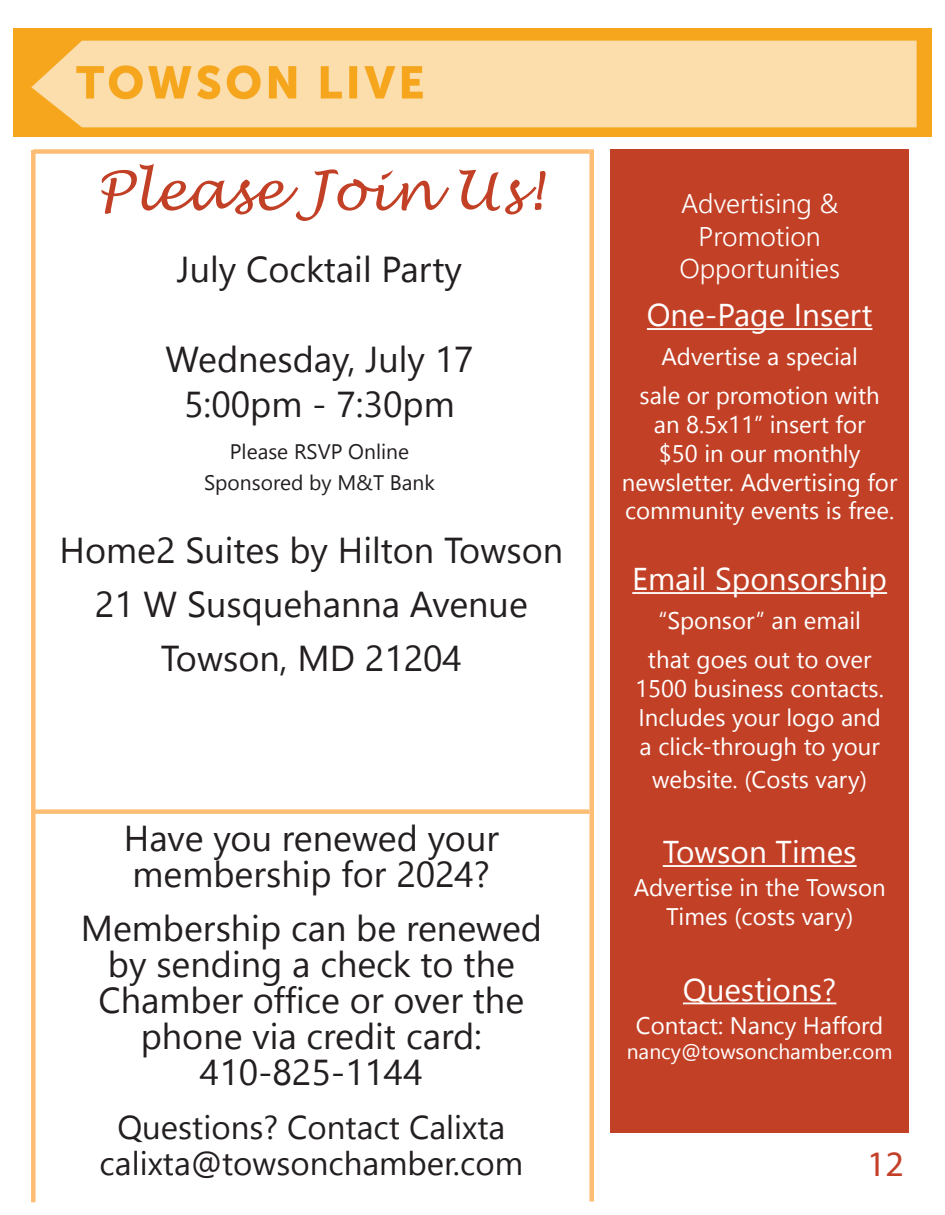
<style>
.page{position:relative;width:945px;height:1215px;background:#fff}
.page>*{position:absolute;margin:0;border:0;box-sizing:border-box;transform-origin:0 0}
.t1{font:italic 54px "Lucida Handwriting";color:#c24026}
.t2{font:36px "Leelawadee UI";color:#231f20}
.t3{font:36px "Myriad Pro";color:#c43f27}
.t4{font:33px "Leelawadee UI";color:#231f20}
.t5{font:31.5px "Leelawadee UI";color:#fff}
.t6{font:300 27px "Leelawadee UI";color:#fff}
.t7{font:24px/28.8px "Leelawadee UI";color:#fff;text-align:center}
.t8{font:21px "Leelawadee UI";color:#231f20}
.t9{font:21px "Leelawadee UI";color:#fff}
</style>
<div class="page">
<img style="left:14px;top:28px;width:918px;height:108px">
<hr style="left:590px;top:149px;width:4px;height:1053px;background:#fdbd74">
<div style="left:610px;top:149px;width:299px;height:984px;background:#c24026"></div>
<hr style="left:647px;top:328px;width:225px;height:2px;background:#fff">
<hr style="left:632px;top:592px;width:255px;height:2px;background:#fff">
<hr style="left:663px;top:865px;width:194px;height:2px;background:#fff">
<hr style="left:683px;top:1003px;width:153px;height:1px;background:#fff">
<div style="left:33px;top:149px;width:556px;height:5px;background:#fdbd74"></div>
<div style="left:33px;top:809px;width:556px;height:5px;background:#fdbd74"></div>
<div style="left:31px;top:150px;width:5px;height:1052px;background:#fdbd74"></div>
<p class="t1" style="left:96px;top:158px;width:449px">Please Join Us!</p>
<p class="t2" style="left:177px;top:244px;width:287px">July Cocktail Party</p>
<p class="t2" style="left:165px;top:334px;width:310px">Wednesday, July 17</p>
<p class="t2" style="left:184px;top:379px;width:272px">5:00pm - 7:30pm</p>
<p class="t8" style="left:230px;top:437px;width:181px">Please RSVP Online</p>
<p class="t8" style="left:204px;top:468px;width:232px">Sponsored by M&amp;T Bank</p>
<p class="t2" style="left:60px;top:525px;width:505px">Home2 Suites by Hilton Towson</p>
<p class="t2" style="left:95px;top:579px;width:434px">21 W Susquehanna Avenue</p>
<p class="t2" style="left:161px;top:633px;width:303px">Towson, MD 21204</p>
<p class="t2" style="left:124px;top:813px;width:377px">Have you renewed your</p>
<p class="t2" style="left:133px;top:849px;width:359px">membership for 2024?</p>
<p class="t2" style="left:81px;top:903px;width:463px">Membership can be renewed</p>
<p class="t2" style="left:108px;top:939px;width:408px">by sending a check to the</p>
<p class="t2" style="left:99px;top:975px;width:427px">Chamber office or over the</p>
<p class="t2" style="left:141px;top:1011px;width:343px">phone via credit card:</p>
<p class="t2" style="left:200px;top:1047px;width:224px">410-825-1144</p>
<p class="t4" style="left:117px;top:1104px;width:390px">Questions? Contact Calixta</p>
<p class="t4" style="left:100px;top:1140px;width:425px">calixta@towsonchamber.com</p>
<p class="t6" style="left:681px;top:185px;width:159px">Advertising &amp;</p>
<p class="t6" style="left:699px;top:217px;width:124px">Promotion</p>
<p class="t6" style="left:679px;top:250px;width:162px">Opportunities</p>
<p class="t5" style="left:647px;top:293px;width:227px">One-Page Insert</p>
<p class="t7" style="left:640px;top:336px;width:242px;line-height:39px">Advertise a special sale or promotion with</p>
<p class="t7" style="left:622px;top:409px;width:277px">an 8.5x11” insert for<br>$50 in our monthly newsletter. Advertising for community events is free.</p>
<p class="t5" style="left:632px;top:557px;width:256px">Email Sponsorship</p>
<p class="t7" style="left:648px;top:600px;width:225px;line-height:39px">“Sponsor” an email that goes out to over</p>
<p class="t7" style="left:635px;top:673px;width:250px;text-align:left">1500 business contacts.<br>Includes your logo and a click-through to your</p>
<p class="t7" style="left:652px;top:764px;width:216px">website. (Costs vary)</p>
<p class="t5" style="left:663px;top:830px;width:195px">Towson Times</p>
<p class="t7" style="left:634px;top:872px;width:253px">Advertise in the Towson<br>Times (costs vary)</p>
<p class="t5" style="left:683px;top:968px;width:155px">Questions?</p>
<p class="t7" style="left:636px;top:1010px;width:249px">Contact: Nancy Hafford</p>
<p class="t9" style="left:627px;top:1037px;width:267px">nancy@towsonchamber.com</p>
<h2 class="t3" style="left:867px;top:1142px;width:38px">12</h2>
</div>
